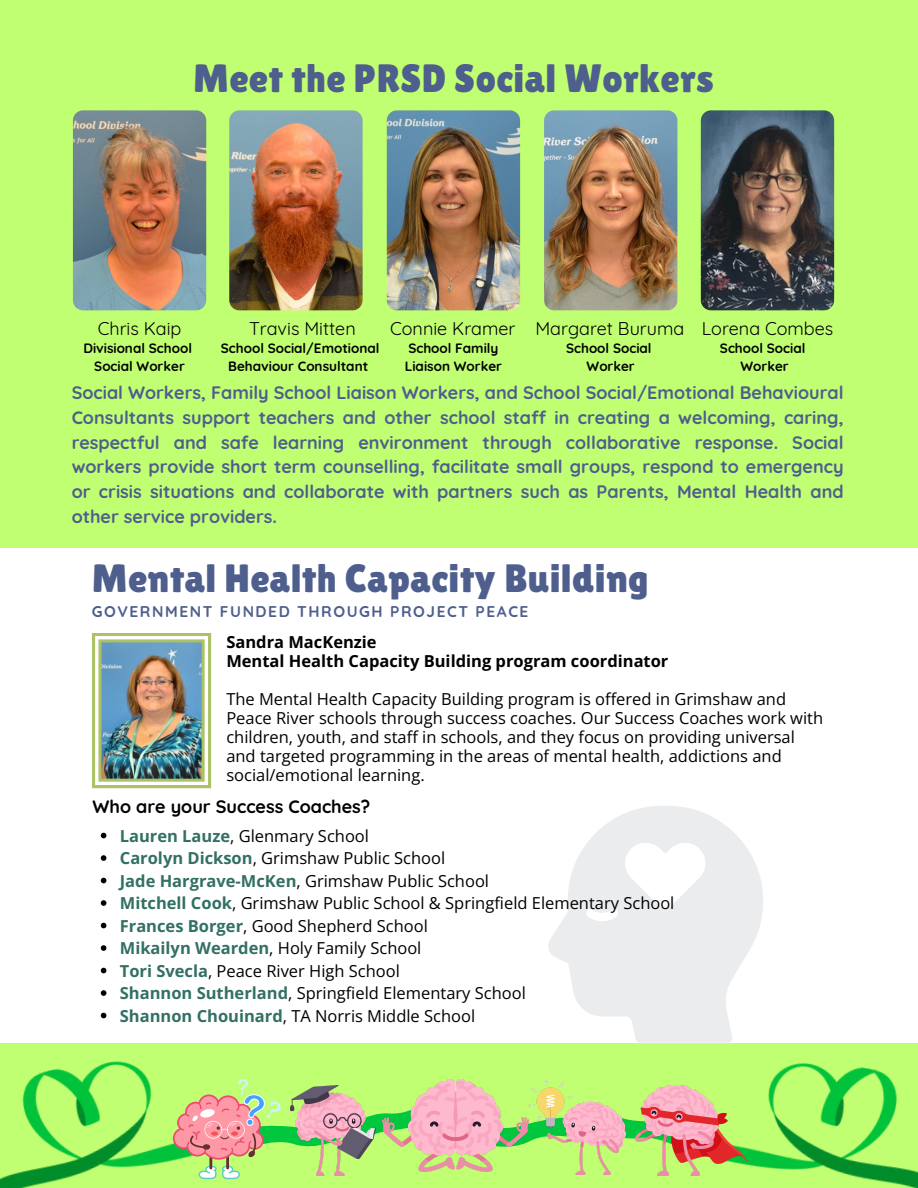
<style>
.page{position:relative;width:918px;height:1188px;background:#c1ff72}
.page>*{position:absolute;margin:0;border:0;box-sizing:border-box;transform-origin:0 0}
.t1{font:39.45px "Lilita One";letter-spacing:.01em;color:#4e5e8d}
.t2{font:700 18px/24.8px "Quicksand";color:#4e5e8d;text-align:justify}
.t3{font:18px "Quicksand";color:#000}
.t4{font:700 18px "Quicksand";color:#000}
.t5{font:16.5px/19.2px "Open Sans";color:#000}
.t6{font:700 16.5px "Open Sans";color:#000}
.t7{font:700 15.45px "Quicksand";letter-spacing:.1em;color:#4e5e8d}
.t8{font:700 13.5px "Quicksand";color:#000}
.s1{font-weight:700;color:#327064}
</style>
<div class="page">
<img style="left:747px;top:1063px;width:171px;height:125px">
<img style="left:0;top:1042px;width:208px;height:146px">
<svg style="left:626px;top:1119px;width:9px;height:20px"></svg>
<img style="left:418px;top:1079px;width:111px;height:92px">
<svg style="left:199px;top:1166px;width:41px;height:13px"></svg>
<hr style="left:226px;top:1148px;width:3px;height:21px;background:#653031">
<hr style="left:209px;top:1148px;width:3px;height:21px;background:#653031">
<svg style="left:173px;top:1079px;width:275px;height:81px"></svg>
<img style="left:290px;top:1085px;width:86px;height:90px">
<img style="left:529px;top:1079px;width:97px;height:96px">
<img style="left:635px;top:1085px;width:112px;height:90px">
<img style="left:73px;top:110px;width:133px;height:200px;border-radius:10px">
<img style="left:229px;top:110px;width:134px;height:200px;border-radius:10px">
<img style="left:387px;top:110px;width:133px;height:200px;border-radius:10px">
<img style="left:544px;top:110px;width:133px;height:200px;border-radius:10px">
<img style="left:701px;top:110px;width:133px;height:200px;border-radius:10px">
<div style="left:0;top:548px;width:918px;height:494px;background:#fff"></div>
<img style="left:92px;top:633px;width:119px;height:155px">
<svg style="left:548px;top:806px;width:217px;height:237px;fill:#eaeced"></svg>
<svg style="left:101px;top:833px;width:5px;height:5px"></svg>
<svg style="left:101px;top:855px;width:5px;height:6px"></svg>
<svg style="left:101px;top:878px;width:5px;height:5px"></svg>
<svg style="left:101px;top:900px;width:5px;height:6px"></svg>
<svg style="left:101px;top:923px;width:5px;height:5px"></svg>
<svg style="left:101px;top:945px;width:5px;height:6px"></svg>
<svg style="left:101px;top:968px;width:5px;height:5px"></svg>
<svg style="left:101px;top:990px;width:5px;height:6px"></svg>
<svg style="left:101px;top:1013px;width:5px;height:5px"></svg>
<p class="t1" style="left:193px;top:56px;width:522px">Meet the PRSD Social Workers</p>
<p class="t3" style="left:98px;top:317px;width:85px">Chris Kaip</p>
<p class="t8" style="left:83px;top:339px;width:110px">Divisional School</p>
<p class="t8" style="left:94px;top:357px;width:92px">Social Worker</p>
<p class="t3" style="left:249px;top:317px;width:108px">Travis Mitten</p>
<p class="t8" style="left:221px;top:339px;width:160px">School Social/Emotional</p>
<p class="t8" style="left:228px;top:357px;width:141px">Behaviour Consultant</p>
<p class="t3" style="left:390px;top:317px;width:127px">Connie Kramer</p>
<p class="t8" style="left:408px;top:339px;width:92px">School Family</p>
<p class="t8" style="left:405px;top:357px;width:99px">Liaison Worker</p>
<p class="t3" style="left:535px;top:317px;width:150px">Margaret Buruma</p>
<p class="t8" style="left:566px;top:339px;width:87px">School Social</p>
<p class="t8" style="left:587px;top:357px;width:50px">Worker</p>
<p class="t3" style="left:702px;top:317px;width:133px">Lorena Combes</p>
<p class="t8" style="left:720px;top:339px;width:87px">School Social</p>
<p class="t8" style="left:740px;top:357px;width:50px">Worker</p>
<p class="t2" style="left:72px;top:380px;width:773px">Social Workers, Family School Liaison Workers, and School Social/Emotional Behavioural Consultants support teachers and other school staff in creating a welcoming, caring, respectful and safe learning environment through collaborative response. Social workers provide short term counselling, facilitate small groups, respond to emergency or crisis situations and collaborate with partners such as Parents, Mental Health and other service providers.</p>
<p class="t1" style="left:92px;top:555px;width:558px">Mental Health Capacity Building</p>
<p class="t7" style="left:92px;top:602px;width:438px">GOVERNMENT FUNDED THROUGH PROJECT PEACE</p>
<p class="t6" style="left:226px;top:630px;width:152px">Sandra MacKenzie</p>
<p class="t6" style="left:226px;top:649px;width:444px">Mental Health Capacity Building program coordinator</p>
<p class="t5" style="left:226px;top:689px;width:598px">The Mental Health Capacity Building program is offered in Grimshaw and Peace River schools through success coaches. Our Success Coaches work with children, youth, and staff in schools, and they focus on providing universal and targeted programming in the areas of mental health, addictions and social/emotional learning.</p>
<p class="t4" style="left:93px;top:795px;width:279px">Who are your Success Coaches?</p>
<p class="t5" style="left:120px;top:826px;width:251px"><span class="s1">Lauren Lauze</span>, Glenmary School</p>
<p class="t5" style="left:120px;top:848px;width:327px"><span class="s1">Carolyn Dickson</span>, Grimshaw Public School</p>
<p class="t5" style="left:120px;top:871px;width:371px"><span class="s1">Jade Hargrave-McKen</span>, Grimshaw Public School</p>
<p class="t5" style="left:120px;top:893px;width:556px"><span class="s1">Mitchell Cook</span>, Grimshaw Public School &amp; Springfield Elementary School</p>
<p class="t5" style="left:120px;top:916px;width:310px"><span class="s1">Frances Borger</span>, Good Shepherd School</p>
<p class="t5" style="left:120px;top:938px;width:303px"><span class="s1">Mikailyn Wearden</span>, Holy Family School</p>
<p class="t5" style="left:120px;top:961px;width:282px"><span class="s1">Tori Svecla</span>, Peace River High School</p>
<p class="t5" style="left:120px;top:983px;width:408px"><span class="s1">Shannon Sutherland</span>, Springfield Elementary School</p>
<p class="t5" style="left:120px;top:1006px;width:357px"><span class="s1">Shannon Chouinard</span>, TA Norris Middle School</p>
</div>
